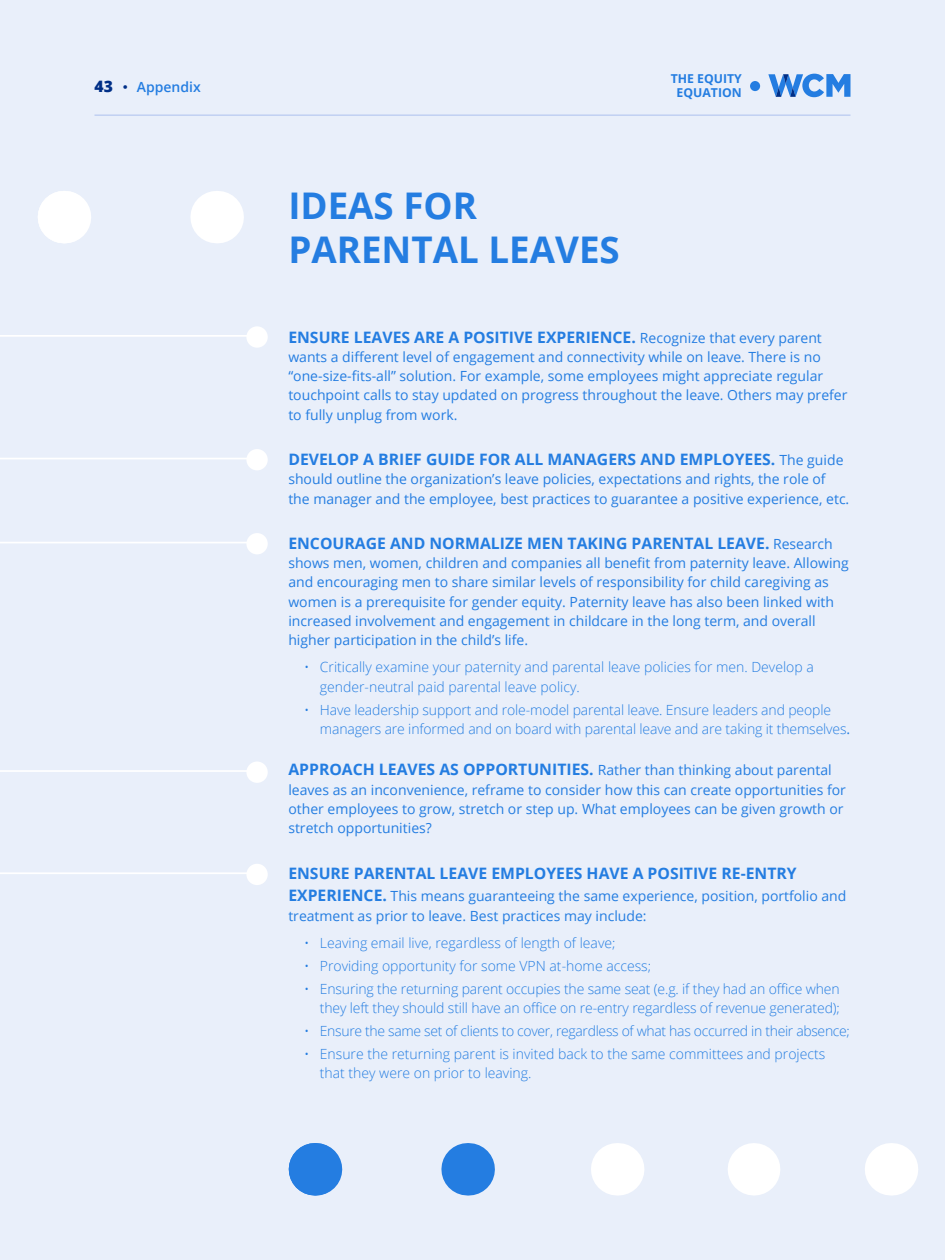
<style>
.page{position:relative;width:945px;height:1260px;background:#e9effa}
.page>*{position:absolute;margin:0;border:0;box-sizing:border-box;transform-origin:0 0}
.t1{font:700 36.75px/44.1px "Open Sans";color:#247de1}
.t2{font:700 15.75px "Open Sans";color:#247de1}
.t3{font:14px/19.2px "Open Sans";color:#247de1}
.t4{font:300 14px/19.2px "Open Sans";letter-spacing:-.01em;color:#247de1}
.t5{font:600 14px "Open Sans";color:#247de1}
.t6{font:700 12.25px "Open Sans";color:#247de1}
.s1{font-weight:800;font-size:15.75px;color:#002f87}
.s2{font-family:"Source Code Variable";font-weight:400;color:#002f87}
.s3{font-weight:400;font-size:14px}
.s4{font-weight:400}
.s5{font-weight:700;font-size:15.75px}
</style>
<div class="page">
<svg style="left:768px;top:74px;width:82px;height:23px"></svg>
<hr style="left:94px;top:115px;width:756px;height:1px;background:#acc0ee">
<div style="left:750px;top:81px;width:10px;height:10px;background:#247de1;border-radius:50%"></div>
<div style="left:246px;top:326px;width:22px;height:22px;background:#fff;border-radius:50%"></div>
<div style="left:246px;top:449px;width:22px;height:21px;background:#fff;border-radius:50%"></div>
<div style="left:246px;top:533px;width:22px;height:21px;background:#fff;border-radius:50%"></div>
<div style="left:246px;top:762px;width:22px;height:21px;background:#fff;border-radius:50%"></div>
<div style="left:246px;top:864px;width:22px;height:21px;background:#fff;border-radius:50%"></div>
<hr style="left:0;top:335px;width:258px;height:2px;background:#fff">
<hr style="left:0;top:458px;width:258px;height:1px;background:#fff">
<hr style="left:0;top:542px;width:258px;height:1px;background:#fff">
<hr style="left:0;top:770px;width:258px;height:2px;background:#fff">
<hr style="left:0;top:872px;width:258px;height:2px;background:#fff">
<svg style="left:316px;top:1143px;width:27px;height:53px"></svg>
<hr style="left:468px;top:1143px;width:1px;height:53px;background:#247de1">
<hr style="left:315px;top:1143px;width:1px;height:53px;background:#247de1">
<svg style="left:728px;top:1143px;width:26px;height:53px"></svg>
<hr style="left:891px;top:1143px;width:1px;height:53px;background:#fff">
<hr style="left:617px;top:1143px;width:1px;height:53px;background:#fff">
<svg style="left:65px;top:191px;width:26px;height:52px"></svg>
<hr style="left:217px;top:191px;width:1px;height:52px;background:#fff">
<hr style="left:64px;top:191px;width:1px;height:52px;background:#fff">
<p class="t6" style="left:671px;top:70px;width:73px">THE EQUITY</p>
<p class="t5" style="left:94px;top:78px;width:108px"><span class="s1">43</span> <span class="s2">·</span> Appendix</p>
<p class="t6" style="left:677px;top:84px;width:67px">EQUATION</p>
<h1 class="t1" style="left:288px;top:183px;width:333px">IDEAS FOR<br>PARENTAL LEAVES</h1>
<p class="t2" style="left:288px;top:326px;width:535px">ENSURE LEAVES ARE A POSITIVE EXPERIENCE. <span class="s3">Recognize that every parent</span></p>
<p class="t3" style="left:288px;top:347px;width:561px">wants a different level of engagement and connectivity while on leave. There is no “one-size-fits-all” solution. For example, some employees might appreciate regular touchpoint calls to stay updated on progress throughout the leave. Others may prefer to fully unplug from work.</p>
<p class="t2" style="left:288px;top:448px;width:557px">DEVELOP A BRIEF GUIDE FOR ALL MANAGERS AND EMPLOYEES. <span class="s3">The guide</span></p>
<p class="t3" style="left:288px;top:469px;width:563px">should outline the organization’s leave policies, expectations and rights, the role of the manager and the employee, best practices to guarantee a positive experience, etc.</p>
<p class="t2" style="left:288px;top:532px;width:546px">ENCOURAGE AND NORMALIZE MEN TAKING PARENTAL LEAVE. <span class="s3">Research</span></p>
<p class="t3" style="left:288px;top:553px;width:562px">shows men, women, children and companies all benefit from paternity leave. Allowing and encouraging men to share similar levels of responsibility for child caregiving as women is a prerequisite for gender equity. Paternity leave has also been linked with increased involvement and engagement in childcare in the long term, and overall higher participation in the child’s life.</p>
<p class="t4" style="left:320px;top:657px;width:496px;text-indent:-16px">• Critically examine your paternity and parental leave policies for men. Develop a gender-neutral paid parental leave policy.</p>
<p class="t4" style="left:320px;top:700px;width:532px;text-indent:-16px">• Have leadership support and role-model parental leave. Ensure leaders and people managers are informed and on board with parental leave and are taking it themselves<span class="s4">.</span></p>
<p class="t3" style="left:288px;top:760px;width:559px"><span class="s5">APPROACH LEAVES AS OPPORTUNITIES.</span> Rather than thinking about parental leaves as an inconvenience, reframe to consider how this can create opportunities for other employees to grow, stretch or step up. What employees can be given growth or stretch opportunities?</p>
<p class="t2" style="left:288px;top:862px;width:510px">ENSURE PARENTAL LEAVE EMPLOYEES HAVE A POSITIVE RE-ENTRY</p>
<p class="t3" style="left:288px;top:886px;width:560px"><span class="s5">EXPERIENCE.</span> This means guaranteeing the same experience, position, portfolio and treatment as prior to leave. Best practices may include:</p>
<p class="t4" style="left:304px;top:933px;width:313px">• Leaving email live, regardless of length of leave;</p>
<p class="t4" style="left:304px;top:956px;width:349px">• Providing opportunity for some VPN at-home access;</p>
<p class="t4" style="left:304px;top:979px;width:537px;text-align:right">• Ensuring the returning parent occupies the same seat (e.g. if they had an office when they left they should still have an office on re-entry regardless of revenue generated);</p>
<p class="t4" style="left:304px;top:1021px;width:547px">• Ensure the same set of clients to cover, regardless of what has occurred in their absence;</p>
<p class="t4" style="left:320px;top:1044px;width:507px;text-indent:-16px">• Ensure the returning parent is invited back to the same committees and projects that they were on prior to leaving.</p>
</div>
